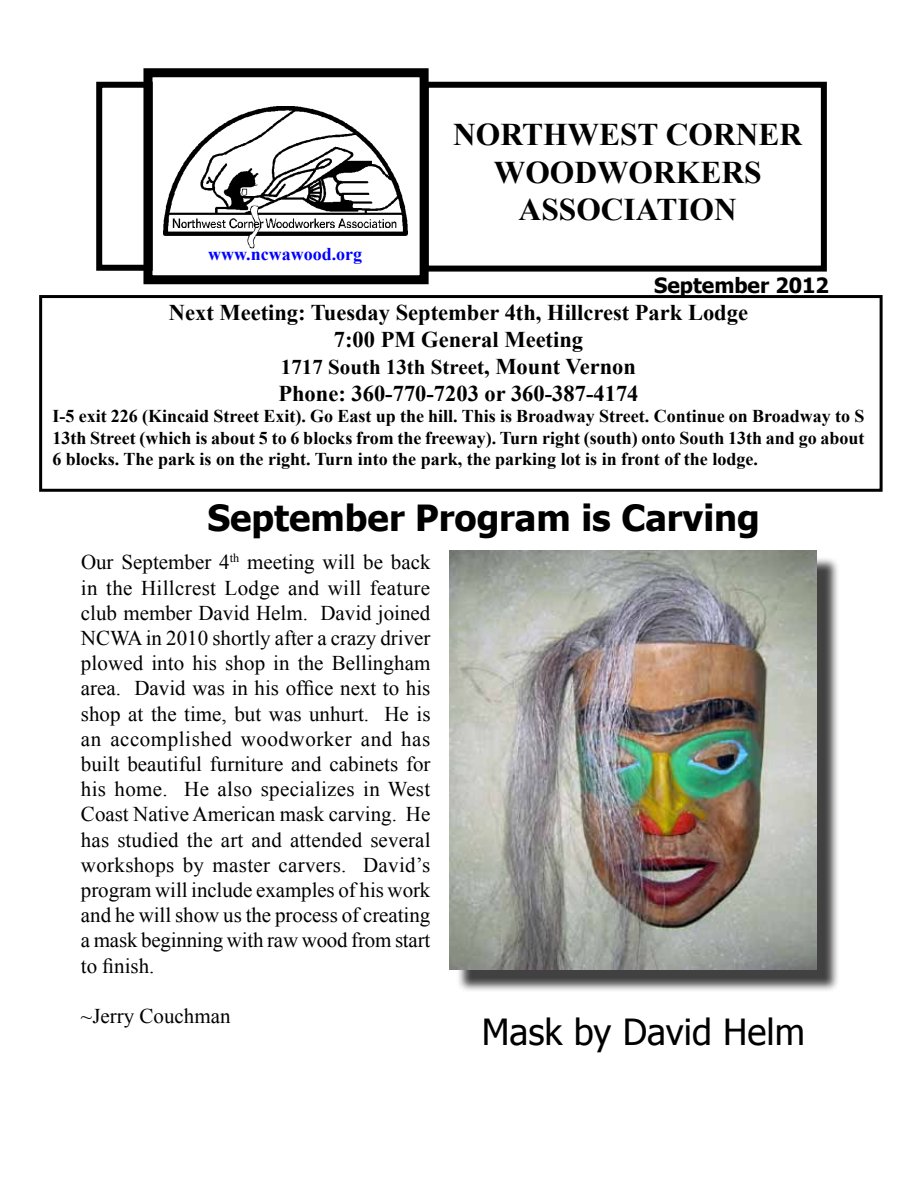
<style>
.page{position:relative;width:918px;height:1188px;background:#fff}
.page>*{position:absolute;margin:0;border:0;box-sizing:border-box;transform-origin:0 0}
.t1{font:700 36px "Tahoma";color:#000}
.t2{font:36px "Tahoma";color:#000}
.t3{font:700 31.5px/37.8px "Times New Roman";color:#000;text-align:center}
.t4{font:700 22.5px/27px "Times New Roman";color:#000;text-align:center}
.t5{font:21px/25.2px "Times New Roman";letter-spacing:-.01em;color:#000;text-align:justify}
.t6{font:700 21px "Times New Roman";color:#000}
.t7{font:700 21px "Tahoma";color:#000}
.t8{font:700 18px/21.6px "Times New Roman";color:#000;text-align:justify}
.t9{font:700 18px "Times New Roman";color:#00f}
.s1{font-size:22.5px}
</style>
<div class="page">
<div style="left:143px;top:68px;width:286px;height:216px;border:9px solid #000"></div>
<div style="left:96px;top:82px;width:57px;height:189px;border:6px solid #000"></div>
<div style="left:423px;top:82px;width:404px;height:190px;border:6px solid #000"></div>
<img style="left:164px;top:106px;width:243px;height:142px">
<div style="left:39px;top:295px;width:844px;height:197px;border:3px solid #000"></div>
<div style="left:456px;top:556px;width:383px;height:436px;background:#000;opacity:.75"></div>
<img style="left:450px;top:550px;width:367px;height:420px">
<h2 class="t3" style="left:453px;top:115px;width:351px">NORTHWEST CORNER<br>WOODWORKERS<br>ASSOCIATION</h2>
<p class="t9" style="left:208px;top:242px;width:155px">www.ncwawood.org</p>
<p class="t4" style="left:169px;top:298px;width:581px">Next Meeting: Tuesday September 4th, Hillcrest Park Lodge<br>7:00 PM General Meeting</p>
<p class="t6" style="left:281px;top:352px;width:357px">1717 South 13th Street<span class="s1">, Mount Vernon</span></p>
<p class="t4" style="left:278px;top:379px;width:362px">Phone: 360-770-7203 or 360-387-4174</p>
<p class="t8" style="left:52px;top:405px;width:814px">I-5 exit 226 (Kincaid Street Exit). Go East up the hill. This is Broadway Street. Continue on Broadway to S 13th Street (which is about 5 to 6 blocks from the freeway). Turn right (south) onto South 13th and go about 6 blocks. The park is on the right. Turn into the park, the parking lot is in front of the lodge.</p>
<p class="t7" style="left:654px;top:271px;width:176px">September 2012</p>
<h1 class="t1" style="left:207px;top:492px;width:554px">September Program is Carving</h1>
<p class="t5" style="left:81px;top:549px;width:351px">Our September 4<sup>th</sup> meeting will be back in the Hillcrest Lodge and will feature club member David Helm. David joined NCWA in 2010 shortly after a crazy driver plowed into his shop in the Bellingham area. David was in his office next to his shop at the time, but was unhurt. He is an accomplished woodworker and has built beautiful furniture and cabinets for his home. He also specializes in West Coast Native American mask carving. He has studied the art and attended several workshops by master carvers. David’s program will include examples of his work and he will show us the process of creating a mask beginning with raw wood from start to finish.</p>
<p class="t5" style="left:81px;top:1003px;width:151px">~Jerry Couchman</p>
<h1 class="t2" style="left:482px;top:1007px;width:325px">Mask by David Helm</h1>
</div>
